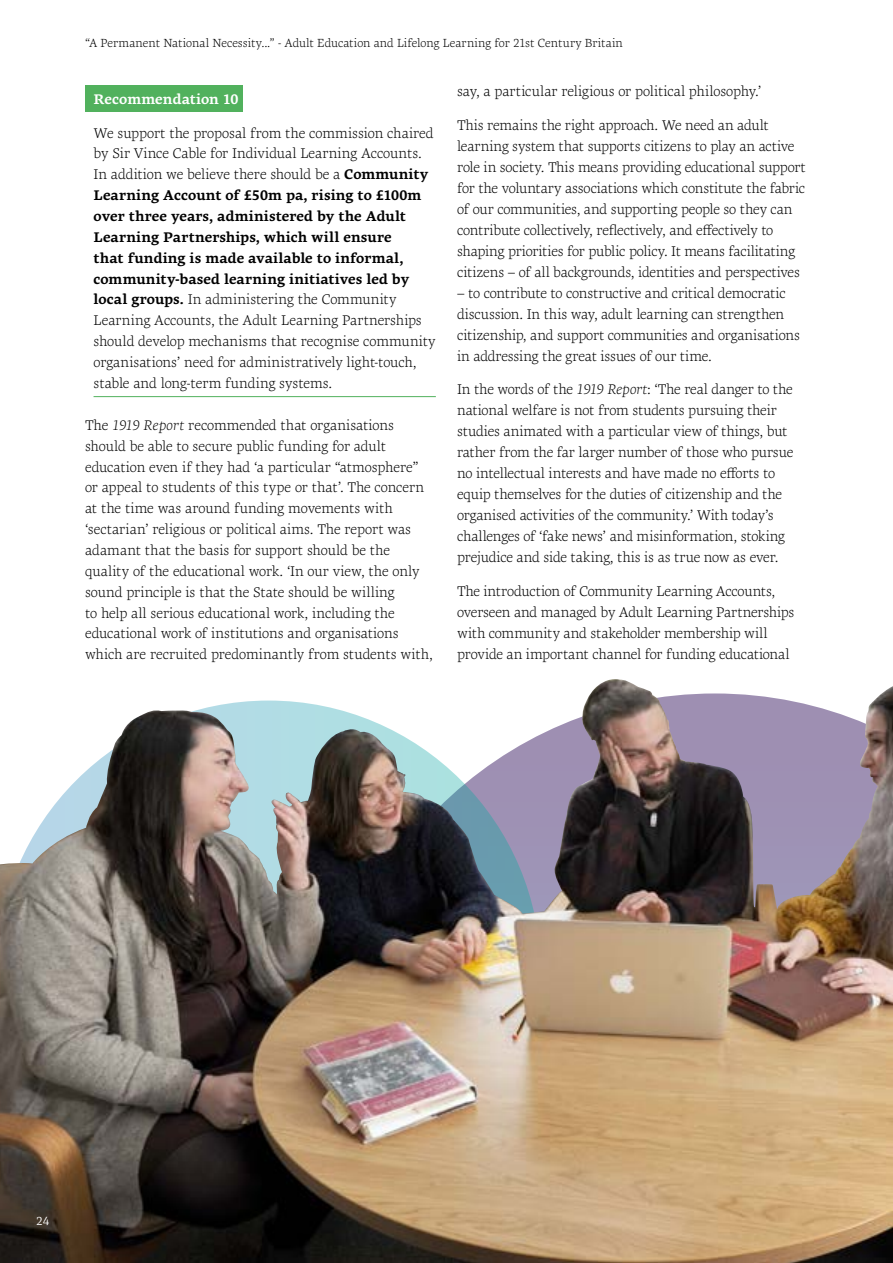
<style>
.page{position:relative;width:893px;height:1263px;background:#fff}
.page>*{position:absolute;margin:0;border:0;box-sizing:border-box;transform-origin:0 0}
.t1{font:300 14.25px/20.9px "Geneo Std";letter-spacing:-.01em;color:#000}
.t2{font:700 14.25px "Geneo Std";color:#fff}
.t3{font:300 12px "Geneo Std";color:#000}
.t4{font:12px "Geneo Std";color:#fff}
.s1{font-weight:700}
.s2{font-style:italic}
</style>
<div class="page">
<img style="left:0;top:680px;width:893px;height:583px">
<hr style="left:94px;top:396px;width:342px;height:1px;background:#51b15d">
<div style="left:85px;top:85px;width:158px;height:27px;background:#51b15d"></div>
<p class="t3" style="left:85px;top:36px;width:539px">“A Permanent National Necessity...” - Adult Education and Lifelong Learning for 21st Century Britain</p>
<p class="t2" style="left:94px;top:90px;width:146px">Recommendation 10</p>
<p class="t1" style="left:94px;top:122px;width:344px">We support the proposal from the commission chaired by Sir Vince Cable for Individual Learning Accounts.<br>In addition we believe there should be a <span class="s1">Community Learning Account of £50m pa, rising to £100m over three years, administered by the Adult Learning Partnerships, which will ensure<br>that funding is made available to informal, community-based learning initiatives led by local groups.</span> In administering the Community Learning Accounts, the Adult Learning Partnerships should develop mechanisms that recognise community organisations’ need for administratively light-touch, stable and long-term funding systems.</p>
<p class="t1" style="left:85px;top:414px;width:349px">The <span class="s2">1919 Report</span> recommended that organisations should be able to secure public funding for adult education even if they had ‘a particular “atmosphere” or appeal to students of this type or that’. The concern at the time was around funding movements with ‘sectarian’ religious or political aims. The report was adamant that the basis for support should be the quality of the educational work. ‘In our view, the only sound principle is that the State should be willing<br>to help all serious educational work, including the educational work of institutions and organisations which are recruited predominantly from students with,</p>
<p class="t1" style="left:457px;top:81px;width:306px">say, a particular religious or political philosophy.’</p>
<p class="t1" style="left:457px;top:114px;width:350px">This remains the right approach. We need an adult learning system that supports citizens to play an active role in society. This means providing educational support for the voluntary associations which constitute the fabric of our communities, and supporting people so they can contribute collectively, reflectively, and effectively to shaping priorities for public policy. It means facilitating citizens – of all backgrounds, identities and perspectives</p>
<p class="t1" style="left:457px;top:282px;width:344px">– to contribute to constructive and critical democratic discussion. In this way, adult learning can strengthen citizenship, and support communities and organisations in addressing the great issues of our time.</p>
<p class="t1" style="left:457px;top:379px;width:338px">In the words of the <span class="s2">1919 Report</span>: ‘The real danger to the national welfare is not from students pursuing their studies animated with a particular view of things, but rather from the far larger number of those who pursue no intellectual interests and have made no efforts to equip themselves for the duties of citizenship and the organised activities of the community.’ With today’s challenges of ‘fake news’ and misinformation, stoking prejudice and side taking, this is as true now as ever.</p>
<p class="t1" style="left:457px;top:581px;width:339px">The introduction of Community Learning Accounts, overseen and managed by Adult Learning Partnerships with community and stakeholder membership will provide an important channel for funding educational</p>
<p class="t4" style="left:36px;top:1214px;width:14px">24</p>
</div>
